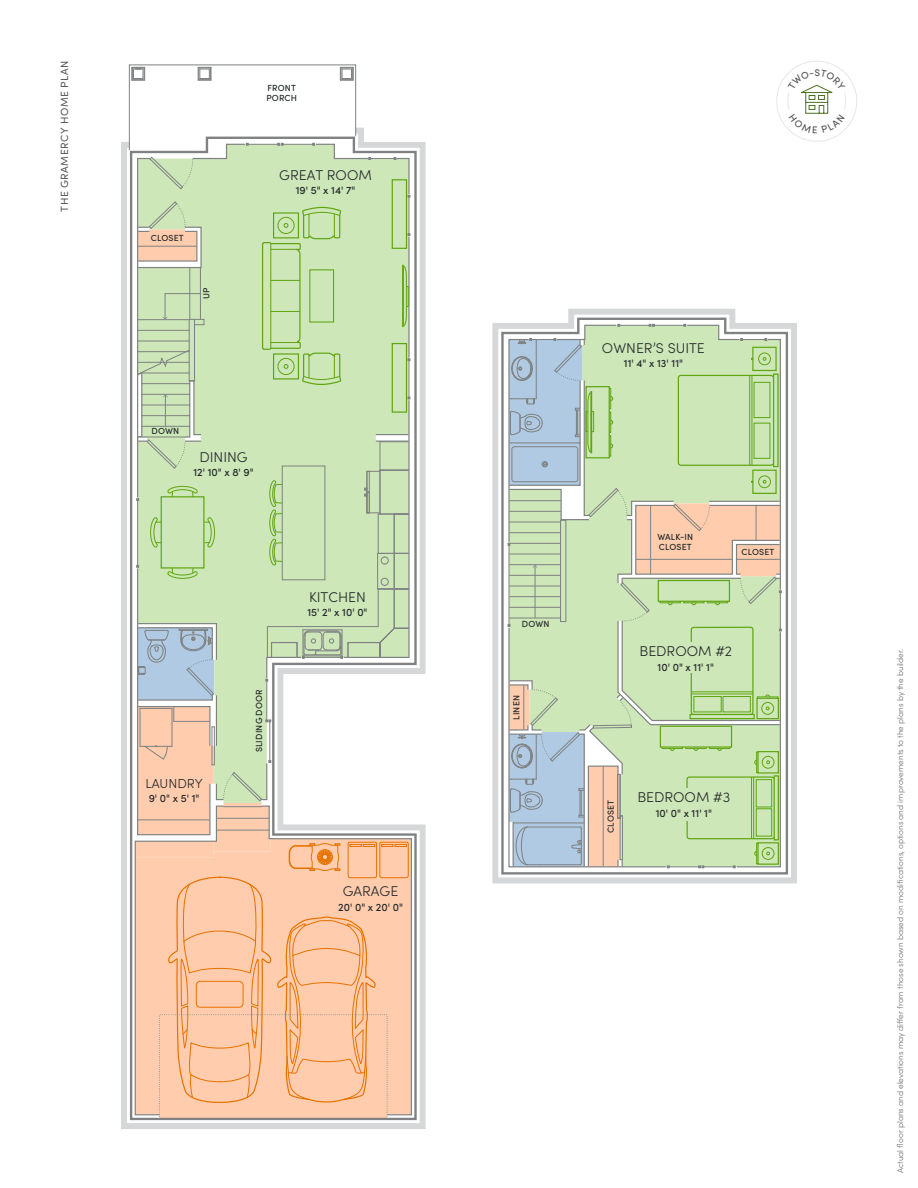
<style>
.page{position:relative;width:918px;height:1188px;background:#fff}
.page>*{position:absolute;margin:0;border:0;box-sizing:border-box;transform-origin:0 0}
.t1{font:300 14.25px "Sofia Pro";color:#23282a}
.t2{font:300 13.05px "Sofia Pro";color:#23282a}
.t3{font:500 10.8px "Sofia Pro";color:#23282a}
.t4{font:10.5px "Sofia Pro";letter-spacing:.05em;color:#58595b}
.t5{font:500 8.85px/10.6px "Sofia Pro";letter-spacing:.015em;color:#23282a}
.t6{font:300 8.25px "Sofia Pro";color:#6d6e71}
</style>
<div class="page">
<div style="left:776px;top:61px;width:81px;height:81px;border:1px solid #e6e7e8;border-radius:50%"></div>
<svg style="left:121px;top:125px;width:305px;height:1004px"></svg>
<svg style="left:129px;top:135px;width:289px;height:986px"></svg>
<svg style="left:198px;top:67px;width:14px;height:14px"></svg>
<svg style="left:340px;top:67px;width:14px;height:14px"></svg>
<svg style="left:131px;top:67px;width:14px;height:14px"></svg>
<hr style="left:129px;top:65px;width:1px;height:85px;background:#7f8182">
<hr style="left:355px;top:65px;width:1px;height:71px;background:#7f8182">
<hr style="left:129px;top:65px;width:227px;height:1px;background:#7f8182">
<svg style="left:134px;top:143px;width:276px;height:986px"></svg>
<svg style="left:492px;top:308px;width:305px;height:576px"></svg>
<svg style="left:500px;top:316px;width:289px;height:560px"></svg>
<svg style="left:686px;top:308px;width:90px;height:576px"></svg>
<svg style="left:508px;top:324px;width:274px;height:544px"></svg>
<div style="left:635px;top:642px;width:102px;height:31px;background:#cde7b8"></div>
<div style="left:636px;top:789px;width:103px;height:32px;background:#cde7b8"></div>
<svg style="left:787px;top:69px;width:60px;height:65px"></svg>
<p class="t4" style="left:57px;top:212px;width:152px;rotate:-90deg">THE GRAMERCY HOME PLAN</p>
<p class="t5" style="left:266px;top:82px;width:32px">FRONT<br>PORCH</p>
<p class="t5" style="left:151px;top:232px;width:34px">CLOSET</p>
<p class="t5" style="left:201px;top:299px;width:13px;rotate:-90deg">UP</p>
<h1 class="t1" style="left:279px;top:164px;width:94px">GREAT ROOM</h1>
<h3 class="t3" style="left:296px;top:182px;width:61px">19' 5" x 14' 7"</h3>
<p class="t5" style="left:152px;top:425px;width:29px">DOWN</p>
<h1 class="t1" style="left:199px;top:447px;width:50px">DINING</h1>
<h3 class="t3" style="left:193px;top:464px;width:62px">12' 10" x 8' 9"</h3>
<h2 class="t2" style="left:145px;top:774px;width:59px">LAUNDRY</h2>
<h3 class="t3" style="left:149px;top:790px;width:52px">9' 0" x 5' 1"</h3>
<p class="t5" style="left:253px;top:752px;width:64px;rotate:-90deg">SLIDING DOOR</p>
<h1 class="t1" style="left:309px;top:587px;width:58px">KITCHEN</h1>
<h3 class="t3" style="left:307px;top:604px;width:62px">15' 2" x 10' 0"</h3>
<h1 class="t1" style="left:343px;top:881px;width:57px">GARAGE</h1>
<h3 class="t3" style="left:338px;top:899px;width:66px">20' 0" x 20' 0"</h3>
<h1 class="t1" style="left:602px;top:338px;width:104px">OWNER’S SUITE</h1>
<h3 class="t3" style="left:624px;top:355px;width:61px">11' 4" x 13' 11"</h3>
<p class="t5" style="left:522px;top:618px;width:29px">DOWN</p>
<p class="t5" style="left:510px;top:720px;width:26px;rotate:-90deg">LINEN</p>
<p class="t5" style="left:657px;top:531px;width:37px">WALK-IN<br>CLOSET</p>
<p class="t5" style="left:742px;top:547px;width:34px">CLOSET</p>
<h1 class="t1" style="left:639px;top:641px;width:94px">BEDROOM #2</h1>
<h3 class="t3" style="left:658px;top:659px;width:58px">10' 0" x 11' 1"</h3>
<p class="t5" style="left:605px;top:833px;width:34px;rotate:-90deg">CLOSET</p>
<h1 class="t1" style="left:637px;top:787px;width:95px">BEDROOM #3</h1>
<h3 class="t3" style="left:656px;top:805px;width:58px">10' 0" x 11' 1"</h3>
<p class="t6" style="left:894px;top:1173px;width:526px;rotate:-90deg">Actual floor plans and elevations may differ from those shown based on modifications, options and improvements to the plans by the builder.</p>
</div>
